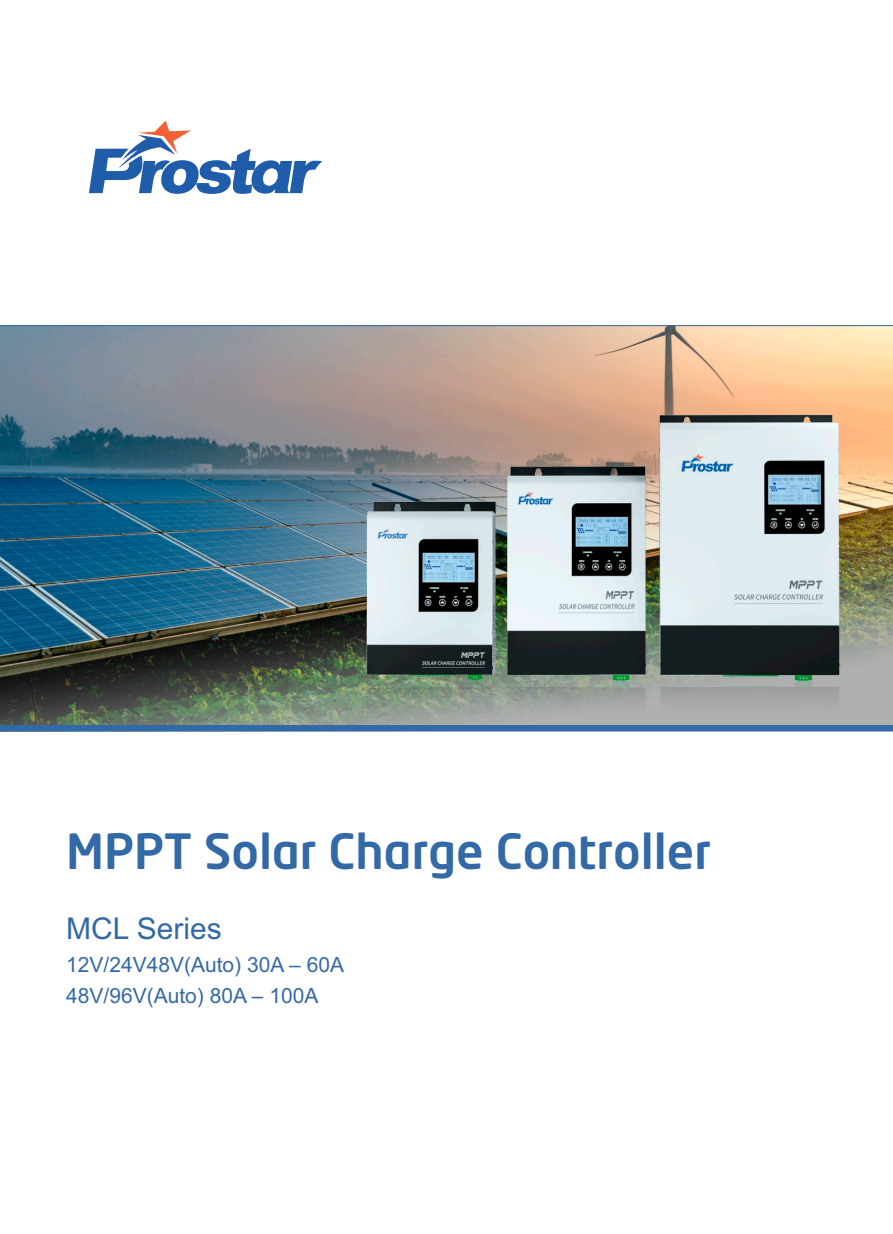
<style>
.page{position:relative;width:893px;height:1234px;background:#fff}
.page>*{position:absolute;margin:0;border:0;box-sizing:border-box;transform-origin:0 0}
.t1{font:500 48px "Neo Tech";color:#3369a6}
.t2{font:30px "Arial";color:#3369a6}
.t3{font:21px/30.5px "Arial";color:#3369a6}
</style>
<div class="page">
<svg style="left:89px;top:121px;width:233px;height:73px"></svg>
<img style="left:0;top:325px;width:893px;height:406px">
<div style="left:0;top:725px;width:893px;height:5px;background:#3369a6"></div>
<img style="left:341px;top:395px;width:527px;height:337px">
<h1 class="t1" style="left:66px;top:831px;width:646px">MPPT Solar Charge Controller</h1>
<h2 class="t2" style="left:66px;top:916px;width:157px">MCL Series</h2>
<p class="t3" style="left:66px;top:951px;width:279px">12V/24V48V(Auto) 30A – 60A<br>48V/96V(Auto) 80A – 100A</p>
</div>
